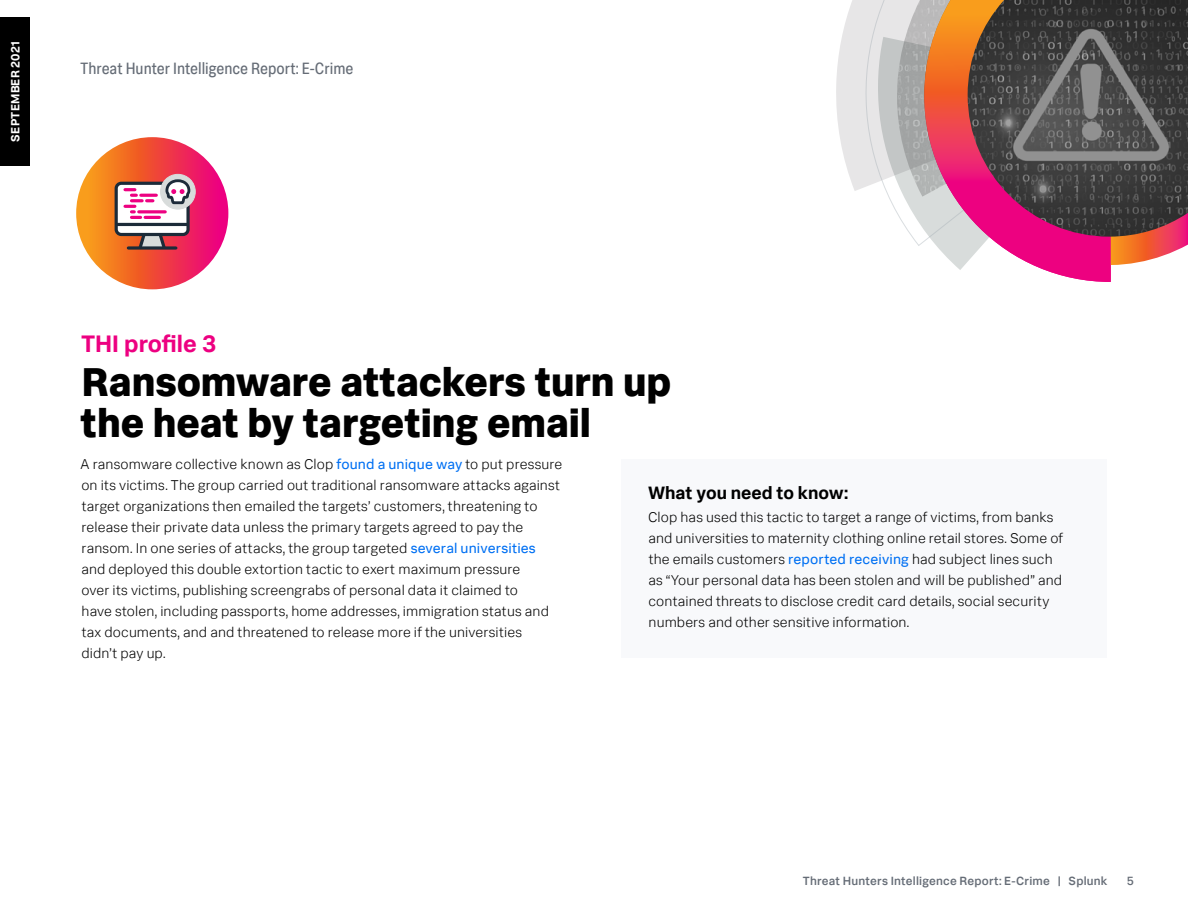
<style>
.page{position:relative;width:1188px;height:918px;background:#fff}
.page>*{position:absolute;margin:0;border:0;box-sizing:border-box;transform-origin:0 0}
.t1{font:800 40.5px/40.5px "Splunk Data Sans Pro";letter-spacing:-.005em;color:#000}
.t2{font:700 24px "Splunk Data Sans Pro";color:#ed0081}
.t3{font:700 18px "Splunk Data Sans Pro";color:#000}
.t4{font:16.5px "Splunk Data Sans Pro Cd";color:#656c76}
.t5{font:300 14.25px/21px "Splunk Data Sans Pro";letter-spacing:.01em;color:#000}
.t6{font:500 12px "Splunk Data Sans Pro";letter-spacing:.015em;color:#656c76}
.t7{font:700 12px "Splunk Data Sans Pro";letter-spacing:.02em;color:#fff}
.s1{font-weight:400;color:#0070f3}
</style>
<div class="page">
<div style="left:0;top:17px;width:30px;height:149px;background:#000"></div>
<svg style="left:836px;top:0;width:30px;height:191px;fill:#e7e6e7"></svg>
<svg style="left:866px;top:0;width:55px;height:246px"></svg>
<img style="left:888px;top:0;width:36px;height:244px">
<svg style="left:1111px;top:237px;width:77px;height:28px"></svg>
<svg style="left:924px;top:0;width:187px;height:282px"></svg>
<img style="left:968px;top:0;width:220px;height:237px">
<div style="left:621px;top:459px;width:486px;height:72px;background:#f8f9fb"></div>
<div style="left:621px;top:512px;width:486px;height:146px;background:#f8f9fb"></div>
<svg style="left:76px;top:137px;width:152px;height:152px;background:#f04f3f"></svg>
<svg style="left:128px;top:246px;width:48px;height:4px"></svg>
<svg style="left:116px;top:183px;width:72px;height:51px"></svg>
<div style="left:115px;top:182px;width:75px;height:54px;border:3px solid #1c2b39;border-radius:5px"></div>
<hr style="left:117px;top:223px;width:70px;height:3px;background:#1c2b39">
<svg style="left:136px;top:230px;width:32px;height:20px"></svg>
<div style="left:161px;top:174px;width:34px;height:35px;background:#d8dcdb;border-radius:50%"></div>
<div style="left:160px;top:174px;width:35px;height:35px;border:1px solid #d8dcdb;border-radius:50%"></div>
<svg style="left:164px;top:178px;width:28px;height:28px"></svg>
<hr style="left:141px;top:194px;width:15px;height:3px;background:#ed0181">
<hr style="left:139px;top:210px;width:26px;height:3px;background:#ed0181">
<svg style="left:125px;top:188px;width:28px;height:31px"></svg>
<hr style="left:145px;top:216px;width:14px;height:3px;background:#ed0181">
<p class="t7" style="left:8px;top:142px;width:102px;rotate:-90deg">SEPTEMBER 2021</p>
<p class="t4" style="left:80px;top:59px;width:275px">Threat Hunter Intelligence Report: E-Crime</p>
<h2 class="t2" style="left:81px;top:329px;width:137px">THI profile 3</h2>
<h1 class="t1" style="left:81px;top:361px;width:592px">Ransomware attackers turn up the heat by targeting email</h1>
<p class="t5" style="left:81px;top:453px;width:483px">A ransomware collective known as Clop <span class="s1">found a unique way</span> to put pressure on its victims. The group carried out traditional ransomware attacks against target organizations then emailed the targets’ customers, threatening to release their private data unless the primary targets agreed to pay the ransom. In one series of attacks, the group targeted <span class="s1">several universities </span>and deployed this double extortion tactic to exert maximum pressure<br>over its victims, publishing screengrabs of personal data it claimed to<br>have stolen, including passports, home addresses, immigration status and tax documents, and and threatened to release more if the universities<br>didn’t pay up.</p>
<p class="t3" style="left:648px;top:482px;width:202px">What you need to know:</p>
<p class="t5" style="left:648px;top:506px;width:417px">Clop has used this tactic to target a range of victims, from banks and universities to maternity clothing online retail stores. Some of the emails customers <span class="s1">reported receiving</span> had subject lines such as “Your personal data has been stolen and will be published” and contained threats to disclose credit card details, social security numbers and other sensitive information.</p>
<p class="t6" style="left:803px;top:873px;width:306px">Threat Hunters Intelligence Report: E-Crime | Splunk</p>
<p class="t6" style="left:1127px;top:873px;width:9px">5</p>
</div>
